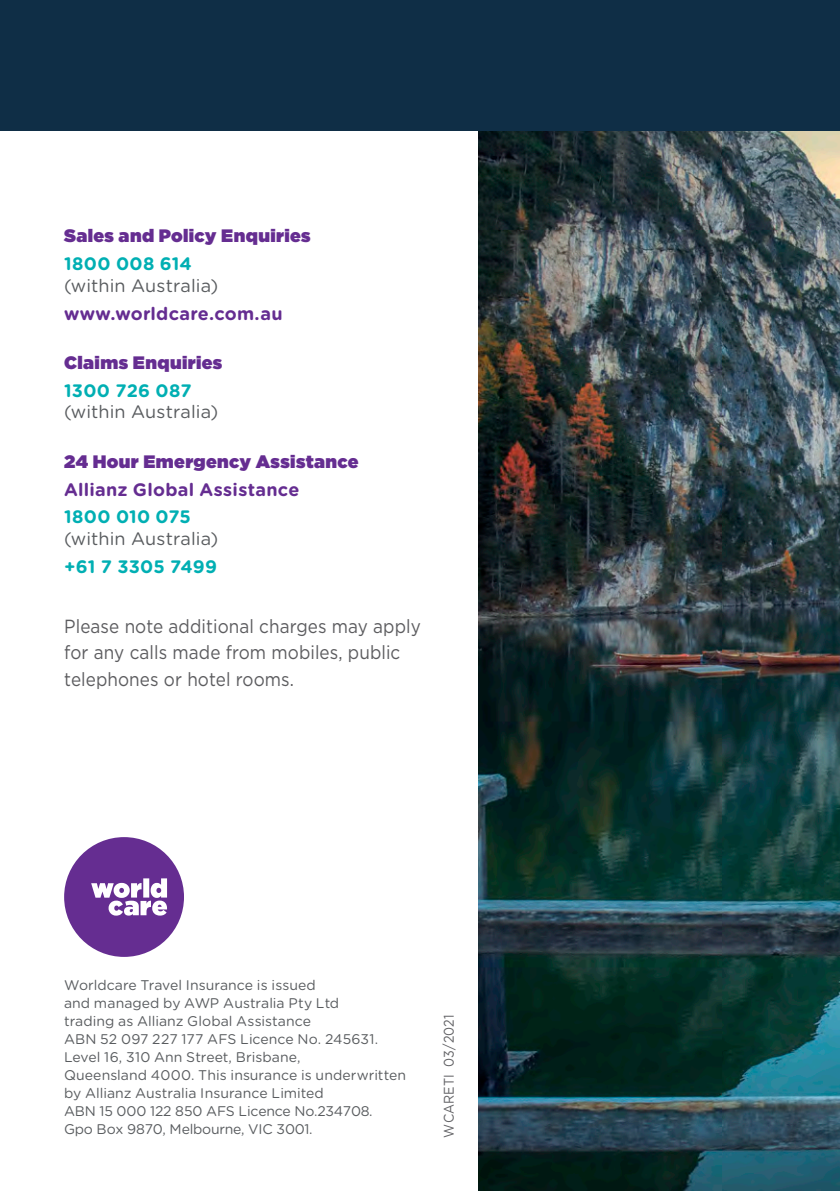
<style>
.page{position:relative;width:840px;height:1191px;background:#fff}
.page>*{position:absolute;margin:0;border:0;box-sizing:border-box;transform-origin:0 0}
.t1{font:19px/26.6px "Gotham";letter-spacing:.005em;color:#5c5c5f;scale:.9 1}
.t2{font:900 18px "Gotham HTF";letter-spacing:.02em;color:#652d91}
.t3{font:18px "Gotham Rounded";letter-spacing:.005em;color:#595c5f}
.t4{font:700 18px "Gotham Rounded";letter-spacing:.015em;color:#652d91}
.t5{font:700 18px "Gotham Rounded";letter-spacing:.015em;color:#00afb3}
.t6{font:14px/18px "Gotham Rounded";color:#595c5f}
.t7{font:14px "Gotham";letter-spacing:.005em;color:#636366;scale:.9 1}
</style>
<div class="page">
<img style="left:478px;top:130px;width:361px;height:1061px">
<div style="left:0;top:0;width:839px;height:130px;background:#0f2e46"></div>
<div style="left:64px;top:837px;width:120px;height:120px;background:#652d91;border-radius:50%"></div>
<svg style="left:91px;top:878px;width:76px;height:37px"></svg>
<p class="t2" style="left:64px;top:225px;width:248px">Sales and Policy Enquiries</p>
<p class="t5" style="left:64px;top:250px;width:129px">1800 008 614</p>
<p class="t3" style="left:64px;top:273px;width:155px">(within Australia)</p>
<p class="t4" style="left:64px;top:300px;width:220px">www.worldcare.com.au</p>
<p class="t2" style="left:64px;top:352px;width:160px">Claims Enquiries</p>
<p class="t5" style="left:64px;top:377px;width:129px">1300 726 087</p>
<p class="t3" style="left:64px;top:400px;width:155px">(within Australia)</p>
<p class="t2" style="left:64px;top:451px;width:296px">24 Hour Emergency Assistance</p>
<p class="t4" style="left:64px;top:476px;width:237px">Allianz Global Assistance</p>
<p class="t5" style="left:64px;top:504px;width:128px">1800 010 075</p>
<p class="t3" style="left:64px;top:527px;width:155px">(within Australia)</p>
<p class="t5" style="left:64px;top:553px;width:154px">+61 7 3305 7499</p>
<h1 class="t1" style="left:64px;top:612px;width:397px">Please note additional charges may apply for any calls made from mobiles, public telephones or hotel rooms.</h1>
<p class="t6" style="left:64px;top:975px;width:343px">Worldcare Travel Insurance is issued<br>and managed by AWP Australia Pty Ltd<br>trading as Allianz Global Assistance<br>ABN 52 097 227 177 AFS Licence No. 245631.<br>Level 16, 310 Ann Street, Brisbane,<br>Queensland 4000. This insurance is underwritten by Allianz Australia Insurance Limited<br>ABN 15 000 122 850 AFS Licence No.234708.<br>Gpo Box 9870, Melbourne, VIC 3001.</p>
<p class="t7" style="left:439px;top:1137px;width:138px;rotate:-90deg">WCARETI 03/2021</p>
</div>
